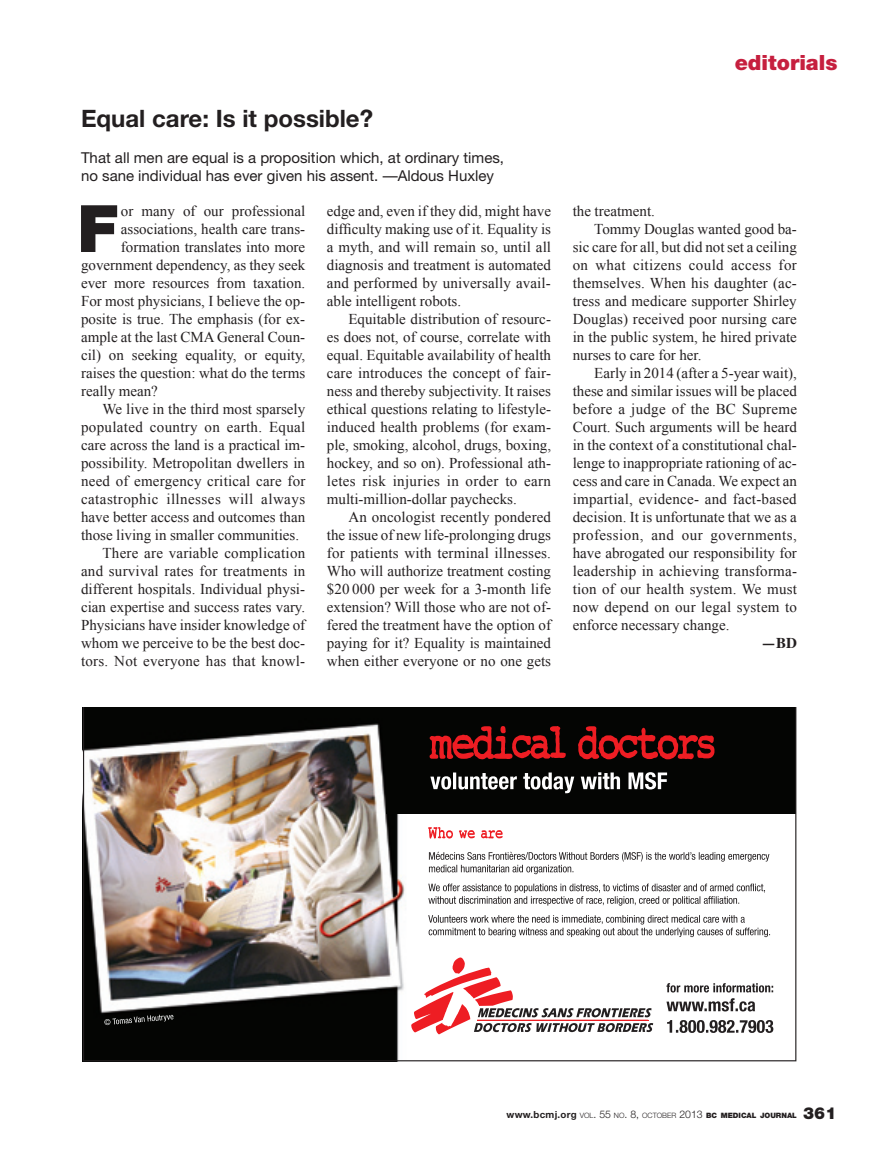
<style>
.page{position:relative;width:878px;height:1161px;background:#fff}
.page>*{position:absolute;margin:0;border:0;box-sizing:border-box;transform-origin:0 0}
.t1{font:900 65.4px "Helvetica Neue";color:#231f20}
.t2{font:700 24px "Helvetica Neue";color:#231f20}
.t3{font:900 21px "Helvetica Neue";color:#c61f3e}
.t4{font:900 16.5px "Helvetica Neue";color:#231f20}
.t5{font:15px/18px "Times New Roman";color:#231f20;text-align:justify}
.t6{font:15px/18px "Helvetica Neue";color:#231f20}
.t7{font:15px "Times New Roman";letter-spacing:.03em;color:#231f20}
.t8{font:15px "Times New Roman";letter-spacing:.025em;color:#231f20}
.t9{font:15px "Times New Roman";letter-spacing:.02em;color:#231f20}
.t10{font:700 15px "Times";color:#231f20}
.t11{font:900 7.35px "Helvetica Neue";color:#231f20}
.s1{font-weight:700;font-size:9.75px}
.s2{font-weight:300}
.s3{font-weight:300;font-size:10.5px}
</style>
<div class="page">
<img style="left:83px;top:707px;width:713px;height:354px">
<svg style="left:411px;top:957px;width:242px;height:77px"></svg>
<svg style="left:666px;top:983px;width:107px;height:28px"></svg>
<svg style="left:667px;top:1020px;width:106px;height:13px"></svg>
<h2 class="t2" style="left:81px;top:103px;width:293px">Equal care: Is it possible?</h2>
<p class="t6" style="left:81px;top:148px;width:424px">That all men are equal is a proposition which, at ordinary times, no sane individual has ever given his assent. —Aldous Huxley</p>
<h1 class="t1" style="left:77px;top:190px;width:43px">F</h1>
<p class="t5" style="left:121px;top:202px;width:186px">or many of our professional</p>
<p class="t5" style="left:327px;top:202px;width:226px">edge and, even if they did, might have difficulty making use of it. Equality is a myth, and will remain so, until all diagnosis and treatment is automated and performed by universally avail&shy;able intelligent robots.</p>
<p class="t5" style="left:327px;top:310px;width:226px;text-indent:22px">Equitable distribution of resourc&shy;es does not, of course, correlate with equal. Equitable availability of health care introduces the concept of fair&shy;ness and thereby subjectivity. It raises ethical questions relating to lifestyle&shy;induced health problems (for exam&shy;ple, smoking, alcohol, drugs, boxing, hockey, and so on). Professional ath&shy;letes risk injuries in order to earn multi-million-dollar paychecks.</p>
<p class="t5" style="left:327px;top:508px;width:226px;text-indent:22px">An oncologist recently pondered the issue of new life-prolonging drugs for patients with terminal illnesses.<br>Who will authorize treatment costing $20 000 per week for a 3-month life extension? Will those who are not of&shy;fered the treatment have the option of paying for it? Equality is maintained when either everyone or no one gets</p>
<p class="t5" style="left:121px;top:220px;width:186px">associations, health care trans-</p>
<p class="t5" style="left:121px;top:238px;width:186px">formation translates into more</p>
<p class="t5" style="left:81px;top:256px;width:226px">government dependency, as they seek</p>
<p class="t5" style="left:81px;top:274px;width:226px">ever more resources from taxation.</p>
<p class="t5" style="left:81px;top:292px;width:226px">For most physicians, I believe the op-</p>
<p class="t5" style="left:81px;top:310px;width:226px">posite is true. The emphasis (for ex-</p>
<p class="t5" style="left:81px;top:328px;width:226px">ample at the last CMA General Coun-</p>
<p class="t5" style="left:81px;top:346px;width:226px">cil) on seeking equality, or equity,</p>
<p class="t5" style="left:81px;top:364px;width:226px">raises the question: what do the terms</p>
<p class="t5" style="left:81px;top:382px;width:78px">really mean?</p>
<p class="t5" style="left:103px;top:400px;width:204px">We live in the third most sparsely</p>
<p class="t8" style="left:81px;top:418px;width:226px">populated country on earth. Equal</p>
<p class="t5" style="left:81px;top:436px;width:226px">care across the land is a practical im-</p>
<p class="t5" style="left:81px;top:454px;width:225px">possibility. Metropolitan dwellers in</p>
<p class="t5" style="left:81px;top:472px;width:226px">need of emergency critical care for</p>
<p class="t7" style="left:81px;top:490px;width:226px">catastrophic illnesses will always</p>
<p class="t5" style="left:81px;top:508px;width:226px">have better access and outcomes than</p>
<p class="t5" style="left:81px;top:526px;width:219px">those living in smaller communities.</p>
<p class="t5" style="left:103px;top:544px;width:204px">There are variable complication</p>
<p class="t5" style="left:81px;top:562px;width:226px">and survival rates for treatments in</p>
<p class="t5" style="left:81px;top:580px;width:225px">different hospitals. Individual physi-</p>
<p class="t5" style="left:81px;top:598px;width:226px">cian expertise and success rates vary.</p>
<p class="t5" style="left:81px;top:616px;width:226px">Physicians have insider knowledge of</p>
<p class="t5" style="left:81px;top:634px;width:226px">whom we perceive to be the best doc-</p>
<p class="t5" style="left:81px;top:652px;width:226px">tors. Not everyone has that knowl-</p>
<h3 class="t3" style="left:734px;top:50px;width:104px">editorials</h3>
<p class="t5" style="left:572px;top:202px;width:84px">the treatment.</p>
<p class="t5" style="left:594px;top:220px;width:204px">Tommy Douglas wanted good ba-</p>
<p class="t5" style="left:572px;top:238px;width:226px">sic care for all, but did not set a ceiling</p>
<p class="t8" style="left:572px;top:256px;width:226px">on what citizens could access for</p>
<p class="t5" style="left:572px;top:274px;width:226px">themselves. When his daughter (ac-</p>
<p class="t5" style="left:572px;top:292px;width:225px">tress and medicare supporter Shirley</p>
<p class="t5" style="left:572px;top:310px;width:226px">Douglas) received poor nursing care</p>
<p class="t5" style="left:572px;top:328px;width:226px">in the public system, he hired private</p>
<p class="t5" style="left:572px;top:346px;width:130px">nurses to care for her.</p>
<p class="t5" style="left:594px;top:364px;width:204px">Early in 2014 (after a 5-year wait),</p>
<p class="t5" style="left:572px;top:382px;width:226px">these and similar issues will be placed</p>
<p class="t9" style="left:572px;top:400px;width:226px">before a judge of the BC Supreme</p>
<p class="t5" style="left:572px;top:418px;width:226px">Court. Such arguments will be heard</p>
<p class="t5" style="left:572px;top:436px;width:226px">in the context of a constitutional chal-</p>
<p class="t5" style="left:572px;top:454px;width:226px">lenge to inappropriate rationing of ac-</p>
<p class="t5" style="left:572px;top:472px;width:226px">cess and care in Canada. We expect an</p>
<p class="t5" style="left:572px;top:490px;width:225px">impartial, evidence- and fact-based</p>
<p class="t5" style="left:572px;top:508px;width:226px">decision. It is unfortunate that we as a</p>
<p class="t7" style="left:572px;top:526px;width:226px">profession, and our governments,</p>
<p class="t5" style="left:572px;top:544px;width:226px">have abrogated our responsibility for</p>
<p class="t5" style="left:572px;top:562px;width:226px">leadership in achieving transforma-</p>
<p class="t5" style="left:572px;top:580px;width:226px">tion of our health system. We must</p>
<p class="t5" style="left:572px;top:598px;width:226px">now depend on our legal system to</p>
<p class="t5" style="left:572px;top:616px;width:158px">enforce necessary change.</p>
<p class="t10" style="left:761px;top:629px;width:37px">—BD</p>
<p class="t11" style="left:506px;top:1111px;width:292px"><span class="s1">www.bcmj.org</span> <span class="s2">VOL</span><span class="s3">. 55</span> <span class="s2">NO</span><span class="s3">. 8,</span> <span class="s2">OCTOBER</span> <span class="s3">2013</span> BC MEDICAL JOURNAL</p>
<p class="t4" style="left:803px;top:1103px;width:35px">361</p>
</div>
